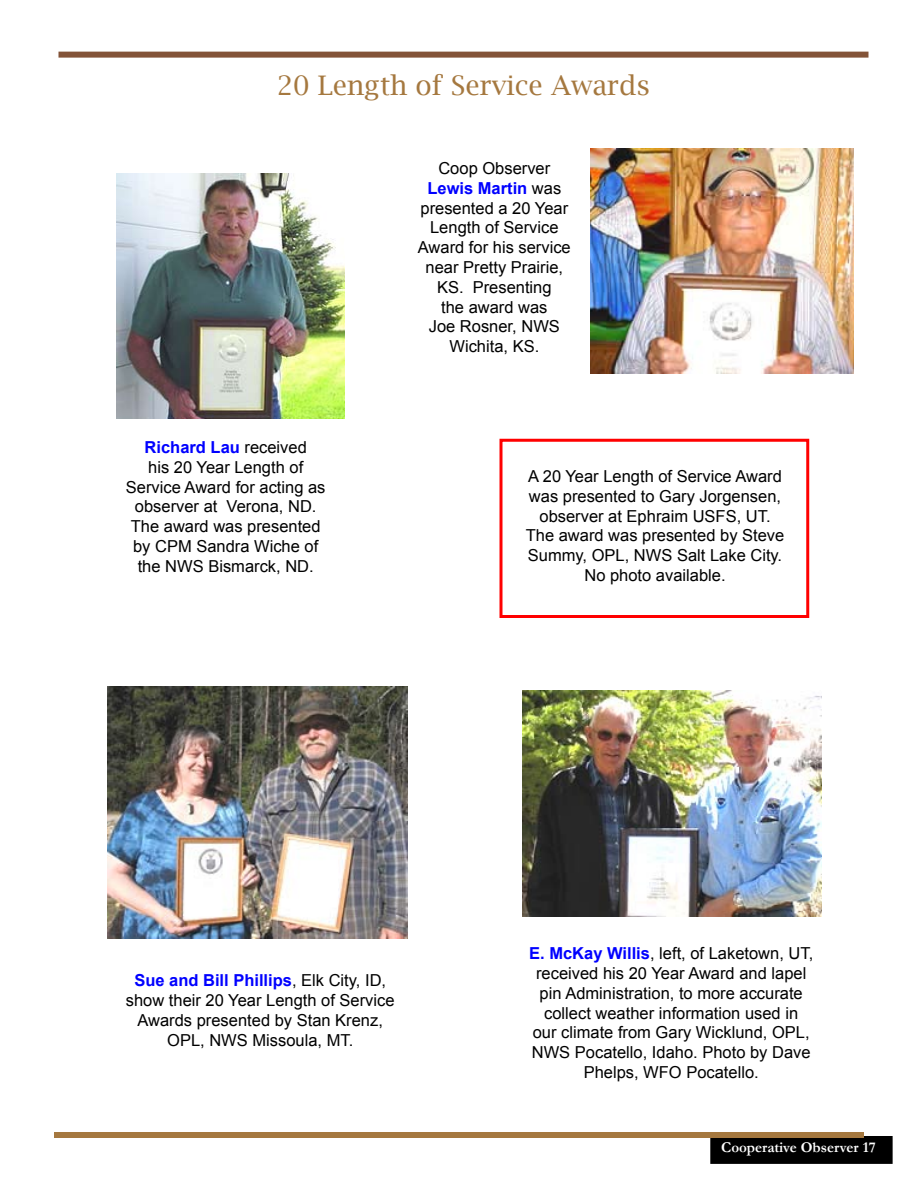
<style>
.page{position:relative;width:918px;height:1188px;background:#fff}
.page>*{position:absolute;margin:0;border:0;box-sizing:border-box;transform-origin:0 0}
.t1{font:27px "Lucida Bright";color:#a5783f}
.t2{font:16.5px/19.8px "Arial";color:#000;text-align:center}
.t3{font:700 15px "Garamond";color:#fff}
.s1{font-weight:700;color:#00f}
</style>
<div class="page">
<div style="left:711px;top:1137px;width:181px;height:26px;background:#000"></div>
<div style="left:710px;top:1136px;width:183px;height:28px;border:2px solid #000"></div>
<div style="left:54px;top:1132px;width:810px;height:6px;background:#a5783f"></div>
<div style="left:500px;top:439px;width:309px;height:179px;border:3px solid #f00"></div>
<div style="left:58px;top:52px;width:810px;height:6px;background:#835338"></div>
<img style="left:117px;top:174px;width:228px;height:245px">
<img style="left:590px;top:148px;width:263px;height:226px">
<img style="left:107px;top:686px;width:300px;height:252px">
<img style="left:522px;top:690px;width:300px;height:227px">
<h1 class="t1" style="left:277px;top:70px;width:375px">20 Length of Service Awards</h1>
<p class="t2" style="left:126px;top:437px;width:201px"><span class="s1">Richard Lau</span> received<br>his 20 Year Length of<br>Service Award for acting as observer at Verona, ND.<br>The award was presented by CPM Sandra Wiche of the NWS Bismarck, ND.</p>
<p class="t2" style="left:418px;top:158px;width:154px">Coop Observer<br><span class="s1">Lewis Martin</span> was presented a 20 Year<br>Length of Service<br>Award for his service near Pretty Prairie,<br>KS. Presenting<br>the award was<br>Joe Rosner, NWS<br>Wichita, KS.</p>
<p class="t2" style="left:526px;top:466px;width:260px">A 20 Year Length of Service Award was presented to Gary Jorgensen, observer at Ephraim USFS, UT.<br>The award was presented by Steve<br>Summy, OPL, NWS Salt Lake City.<br>No photo available.</p>
<p class="t2" style="left:126px;top:971px;width:270px"><span class="s1">Sue and Bill Phillips</span>, Elk City, ID, show their 20 Year Length of Service<br>Awards presented by Stan Krenz,<br>OPL, NWS Missoula, MT.</p>
<p class="t2" style="left:529px;top:944px;width:286px"><span class="s1">E. McKay Willis</span>, left, of Laketown, UT, received his 20 Year Award and lapel pin Administration, to more accurate collect weather information used in<br>our climate from Gary Wicklund, OPL, NWS Pocatello, Idaho. Photo by Dave Phelps, WFO Pocatello.</p>
<p class="t3" style="left:721px;top:1137px;width:155px">Cooperative Observer 17</p>
</div>
